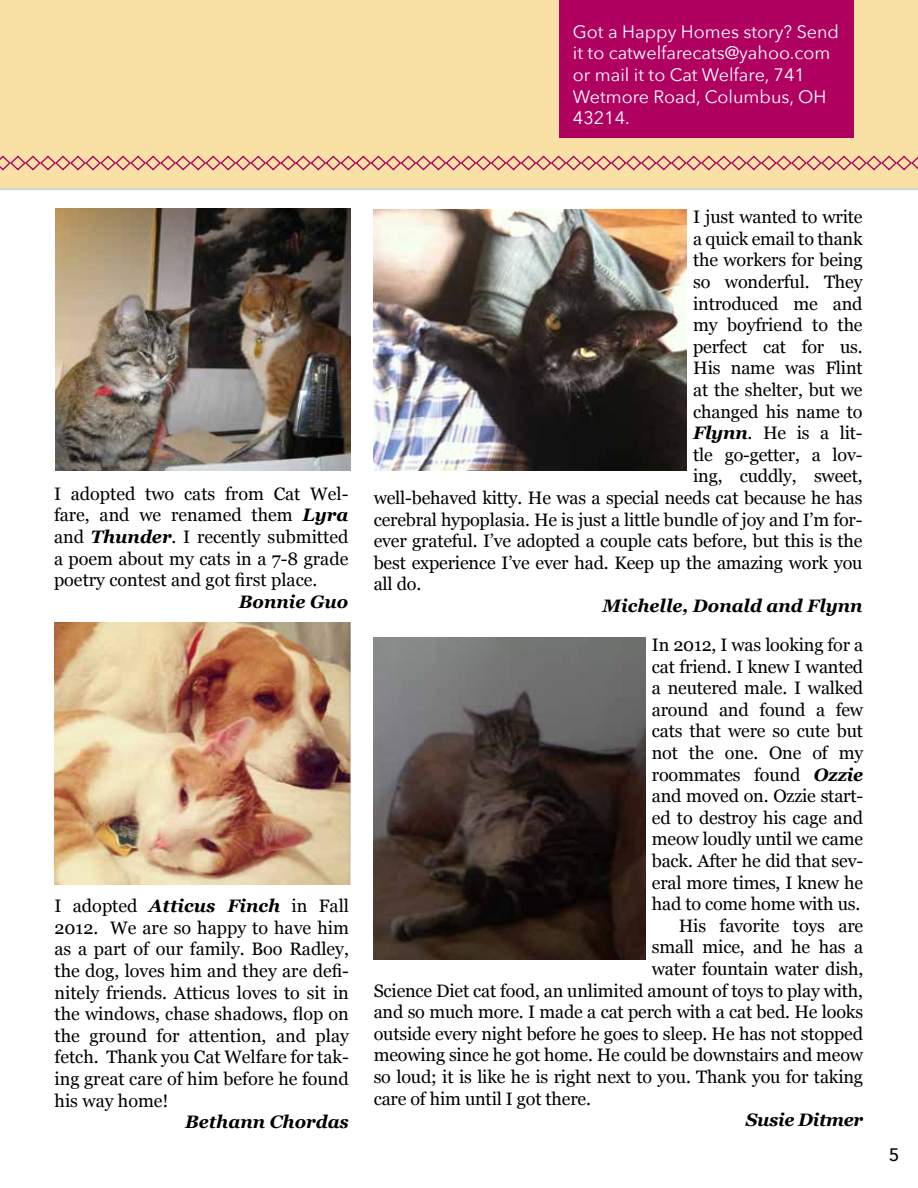
<style>
.page{position:relative;width:918px;height:1188px;background:#fff}
.page>*{position:absolute;margin:0;border:0;box-sizing:border-box;transform-origin:0 0}
.t1{font:18px/21.6px "Georgia";letter-spacing:-.01em;color:#000;text-align:justify}
.t2{font:18px/21.6px "Avenir Next";color:#fff}
.t3{font:italic 700 18px "Georgia";color:#000}
.t4{font:italic 700 18px "Georgia";letter-spacing:-.02em;color:#000}
.t5{font:500 18px "Avenir Next";color:#000}
.s1{font-weight:700;font-style:italic}
</style>
<div class="page">
<div style="left:0;top:0;width:918px;height:190px;background:#f9e0a4"></div>
<svg style="left:0;top:155px;width:918px;height:16px;background:#e8ac94"></svg>
<div style="left:559px;top:0;width:295px;height:138px;background:#b00060"></div>
<img style="left:55px;top:208px;width:296px;height:262px">
<img style="left:374px;top:637px;width:271px;height:322px">
<img style="left:374px;top:210px;width:313px;height:260px">
<img style="left:54px;top:622px;width:296px;height:263px">
<p class="t2" style="left:573px;top:20px;width:268px">Got a Happy Homes story? Send it to catwelfarecats@yahoo.com or mail it to Cat Welfare, 741<br>Wetmore Road, Columbus, OH<br>43214.</p>
<p class="t1" style="left:54px;top:482px;width:296px">I adopted two cats from Cat Wel&shy;fare, and we renamed them <span class="s1">Lyra </span>and <span class="s1">Thunder</span>. I recently submitted a poem about my cats in a 7-8 grade poetry contest and got first place.</p>
<p class="t3" style="left:239px;top:588px;width:111px">Bonnie Guo</p>
<p class="t1" style="left:55px;top:894px;width:296px">I adopted <span class="s1">Atticus Finch</span> in Fall 2012. We are so happy to have him as a part of our family. Boo Radley, the dog, loves him and they are defi&shy;nitely friends. Atticus loves to sit in the windows, chase shadows, flop on the ground for attention, and play fetch. Thank you Cat Welfare for tak&shy;ing great care of him before he found his way home!</p>
<p class="t3" style="left:185px;top:1109px;width:165px">Bethann Chordas</p>
<p class="t1" style="left:693px;top:205px;width:171px">I just wanted to write</p>
<p class="t1" style="left:693px;top:227px;width:171px">a quick email to thank</p>
<p class="t1" style="left:693px;top:249px;width:171px">the workers for being</p>
<p class="t1" style="left:693px;top:270px;width:171px">so wonderful. They</p>
<p class="t1" style="left:693px;top:292px;width:171px">introduced me and</p>
<p class="t1" style="left:693px;top:313px;width:171px">my boyfriend to the</p>
<p class="t1" style="left:693px;top:335px;width:171px">perfect cat for us.</p>
<p class="t1" style="left:693px;top:357px;width:171px">His name was Flint</p>
<p class="t1" style="left:693px;top:378px;width:171px">at the shelter, but we</p>
<p class="t1" style="left:693px;top:400px;width:171px">changed his name to</p>
<p class="t1" style="left:693px;top:421px;width:171px"><span class="s1">Flynn</span>. He is a lit-</p>
<p class="t1" style="left:693px;top:443px;width:171px">tle go-getter, a lov-</p>
<p class="t1" style="left:693px;top:465px;width:171px">ing, cuddly, sweet,</p>
<p class="t1" style="left:374px;top:486px;width:490px">well-behaved kitty. He was a special needs cat because he has</p>
<p class="t1" style="left:374px;top:508px;width:490px">cerebral hypoplasia. He is just a little bundle of joy and I’m for-</p>
<p class="t1" style="left:374px;top:529px;width:490px">ever grateful. I’ve adopted a couple cats before, but this is the</p>
<p class="t1" style="left:374px;top:551px;width:490px">best experience I’ve ever had. Keep up the amazing work you</p>
<p class="t1" style="left:374px;top:573px;width:49px">all do.</p>
<p class="t3" style="left:603px;top:592px;width:262px">Michelle, Donald and Flynn</p>
<p class="t1" style="left:652px;top:633px;width:213px">In 2012, I was looking for a</p>
<p class="t1" style="left:652px;top:655px;width:213px">cat friend. I knew I wanted</p>
<p class="t1" style="left:652px;top:676px;width:213px">a neutered male. I walked</p>
<p class="t1" style="left:652px;top:698px;width:213px">around and found a few</p>
<p class="t1" style="left:652px;top:720px;width:213px">cats that were so cute but</p>
<p class="t1" style="left:652px;top:741px;width:213px">not the one. One of my</p>
<p class="t1" style="left:652px;top:763px;width:213px">roommates found <span class="s1">Ozzie</span></p>
<p class="t1" style="left:652px;top:784px;width:213px">and moved on. Ozzie start-</p>
<p class="t1" style="left:652px;top:806px;width:213px">ed to destroy his cage and</p>
<p class="t1" style="left:652px;top:828px;width:213px">meow loudly until we came</p>
<p class="t1" style="left:652px;top:849px;width:213px">back. After he did that sev-</p>
<p class="t1" style="left:652px;top:871px;width:213px">eral more times, I knew he</p>
<p class="t1" style="left:652px;top:892px;width:210px">had to come home with us.</p>
<p class="t1" style="left:679px;top:914px;width:186px">His favorite toys are</p>
<p class="t1" style="left:652px;top:936px;width:213px">small mice, and he has a</p>
<p class="t1" style="left:652px;top:957px;width:213px">water fountain water dish,</p>
<p class="t1" style="left:374px;top:979px;width:491px">Science Diet cat food, an unlimited amount of toys to play with,</p>
<p class="t1" style="left:374px;top:1000px;width:491px">and so much more. I made a cat perch with a cat bed. He looks</p>
<p class="t1" style="left:374px;top:1022px;width:491px">outside every night before he goes to sleep. He has not stopped</p>
<p class="t1" style="left:374px;top:1044px;width:491px">meowing since he got home. He could be downstairs and meow</p>
<p class="t1" style="left:374px;top:1065px;width:491px">so loud; it is like he is right next to you. Thank you for taking</p>
<p class="t1" style="left:374px;top:1087px;width:219px">care of him until I got there.</p>
<p class="t4" style="left:746px;top:1106px;width:119px">Susie Ditmer</p>
<p class="t5" style="left:889px;top:1140px;width:12px">5</p>
</div>
